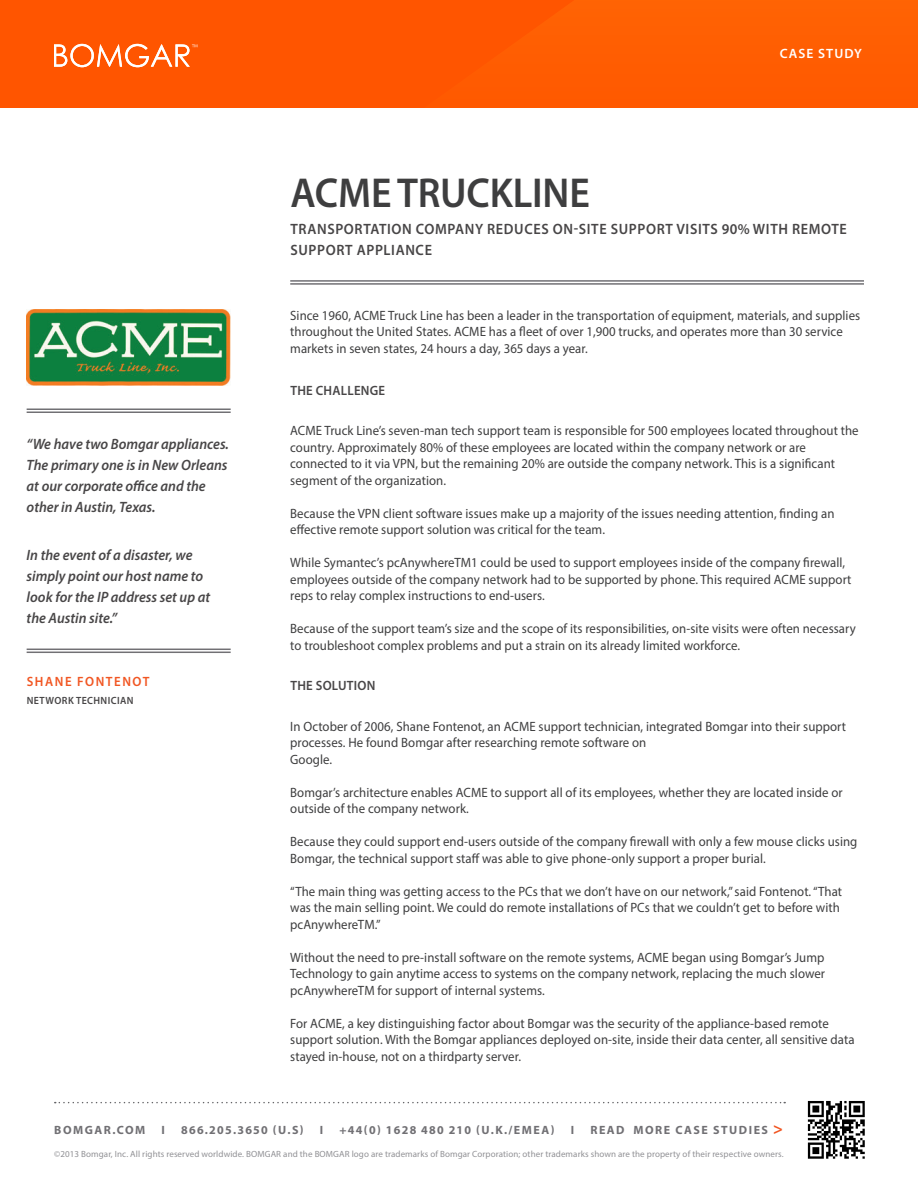
<style>
.page{position:relative;width:918px;height:1188px;background:#fff}
.page>*{position:absolute;margin:0;border:0;box-sizing:border-box;transform-origin:0 0}
.t1{font:600 42px "Myriad Pro";letter-spacing:-.005em;color:#3e3e3f;scale:.95 1}
.t2{font:italic 600 15px/21px "Myriad Pro";color:#484647;scale:.95 1}
.t3{font:600 15px/21px "Myriad Pro";letter-spacing:.045em;color:#484647;scale:.95 1}
.t4{font:13.5px/16.5px "Myriad Pro";letter-spacing:.005em;color:#3e3e3f;scale:.95 1}
.t5{font:600 13.5px "Myriad Pro";letter-spacing:.02em;color:#484647;scale:.95 1}
.t6{font:600 13.5px "Myriad Pro";letter-spacing:.12em;color:#f15622;scale:.95 1}
.t7{font:600 13.5px "Myriad Pro";letter-spacing:.075em;color:#fff}
.t8{font:700 12px "Myriad Pro";letter-spacing:.105em;color:#717074}
.t9{font:700 12px "Myriad Pro";letter-spacing:.125em;color:#717074}
.t10{font:600 10.5px "Myriad Pro";letter-spacing:.04em;color:#484647;scale:.95 1}
.t11{font:9px "Myriad Pro";letter-spacing:.01em;color:#919195}
.s1{font-size:16.5px;color:#f15622}
</style>
<div class="page">
<div style="left:0;top:0;width:918px;height:108px;background:#f50"></div>
<div style="left:527px;top:0;width:391px;height:35px;background:#ff6103"></div>
<svg style="left:54px;top:44px;width:143px;height:23px"></svg>
<img style="left:807px;top:1100px;width:58px;height:58px">
<svg style="left:55px;top:1102px;width:730px;height:1px"></svg>
<img style="left:27px;top:310px;width:204px;height:75px">
<hr style="left:27px;top:409px;width:204px;height:1px;background:#717074">
<hr style="left:27px;top:412px;width:204px;height:1px;background:#717074">
<hr style="left:27px;top:649px;width:204px;height:1px;background:#717074">
<hr style="left:27px;top:652px;width:204px;height:1px;background:#717074">
<hr style="left:290px;top:280px;width:574px;height:2px;background:#717074">
<hr style="left:290px;top:283px;width:574px;height:2px;background:#717074">
<p class="t7" style="left:780px;top:45px;width:84px">CASE STUDY</p>
<p class="t2" style="left:27px;top:433px;width:214px">“We have two Bomgar appliances.<br>The primary one is in New Orleans at our corporate office and the other in Austin, Texas.</p>
<p class="t2" style="left:27px;top:544px;width:195px">In the event of a disaster, we simply point our host name to look for the IP address set up at the Austin site.”</p>
<p class="t6" style="left:27px;top:672px;width:131px">SHANE FONTENOT</p>
<p class="t10" style="left:27px;top:693px;width:114px">NETWORK TECHNICIAN</p>
<p class="t1" style="left:291px;top:166px;width:317px">ACME TRUCKLINE</p>
<p class="t3" style="left:290px;top:218px;width:587px">TRANSPORTATION COMPANY REDUCES ON-SITE SUPPORT VISITS 90% WITH REMOTE<br>SUPPORT APPLIANCE</p>
<p class="t4" style="left:290px;top:307px;width:601px">Since 1960, ACME Truck Line has been a leader in the transportation of equipment, materials, and supplies</p>
<p class="t4" style="left:290px;top:323px;width:583px">throughout the United States. ACME has a fleet of over 1,900 trucks, and operates more than 30 service markets in seven states, 24 hours a day, 365 days a year.</p>
<p class="t5" style="left:290px;top:382px;width:101px">THE CHALLENGE</p>
<p class="t4" style="left:290px;top:422px;width:600px">ACME Truck Line’s seven-man tech support team is responsible for 500 employees located throughout the</p>
<p class="t4" style="left:290px;top:439px;width:575px">country. Approximately 80% of these employees are located within the company network or are connected to it via VPN, but the remaining 20% are outside the company network. This is a significant segment of the organization.</p>
<p class="t4" style="left:290px;top:505px;width:574px">Because the VPN client software issues make up a majority of the issues needing attention, finding an</p>
<p class="t4" style="left:290px;top:521px;width:333px">effective remote support solution was critical for the team.</p>
<p class="t4" style="left:290px;top:554px;width:592px">While Symantec’s pcAnywhereTM1 could be used to support employees inside of the company firewall, employees outside of the company network had to be supported by phone. This required ACME support reps to relay complex instructions to end-users.</p>
<p class="t4" style="left:290px;top:620px;width:597px">Because of the support team’s size and the scope of its responsibilities, on-site visits were often necessary to troubleshoot complex problems and put a strain on its already limited workforce.</p>
<p class="t5" style="left:290px;top:677px;width:91px">THE SOLUTION</p>
<p class="t4" style="left:290px;top:718px;width:587px">In October of 2006, Shane Fontenot, an ACME support technician, integrated Bomgar into their support processes. He found Bomgar after researching remote software on</p>
<p class="t4" style="left:290px;top:751px;width:46px">Google.</p>
<p class="t4" style="left:290px;top:784px;width:583px">Bomgar’s architecture enables ACME to support all of its employees, whether they are located inside or outside of the company network.</p>
<p class="t4" style="left:290px;top:833px;width:599px">Because they could support end-users outside of the company firewall with only a few mouse clicks using<br>Bomgar, the technical support staff was able to give phone-only support a proper burial.</p>
<p class="t4" style="left:290px;top:883px;width:582px">“The main thing was getting access to the PCs that we don’t have on our network,” said Fontenot. “That was the main selling point. We could do remote installations of PCs that we couldn’t get to before with pcAnywhereTM.”</p>
<p class="t4" style="left:290px;top:949px;width:564px">Without the need to pre-install software on the remote systems, ACME began using Bomgar’s Jump</p>
<p class="t4" style="left:290px;top:965px;width:564px">Technology to gain anytime access to systems on the company network, replacing the much slower pcAnywhereTM for support of internal systems.</p>
<p class="t4" style="left:290px;top:1015px;width:596px">For ACME, a key distinguishing factor about Bomgar was the security of the appliance-based remote support solution. With the Bomgar appliances deployed on-site, inside their data center, all sensitive data stayed in-house, not on a thirdparty server.</p>
<p class="t9" style="left:54px;top:1122px;width:93px">BOMGAR.COM</p>
<p class="t9" style="left:162px;top:1122px;width:5px">I</p>
<p class="t8" style="left:181px;top:1122px;width:124px">866.205.3650 (U.S)</p>
<p class="t9" style="left:320px;top:1122px;width:5px">I</p>
<p class="t8" style="left:340px;top:1122px;width:217px">+44(0) 1628 480 210 (U.K./EMEA)</p>
<p class="t9" style="left:571px;top:1122px;width:5px">I</p>
<p class="t9" style="left:590px;top:1122px;width:194px">READ MORE CASE STUDIES <span class="s1">&gt;</span></p>
<p class="t11" style="left:54px;top:1149px;width:731px">©2013 Bomgar, Inc. All rights reserved worldwide. BOMGAR and the BOMGAR logo are trademarks of Bomgar Corporation; other trademarks shown are the property of their respective owners.</p>
</div>
